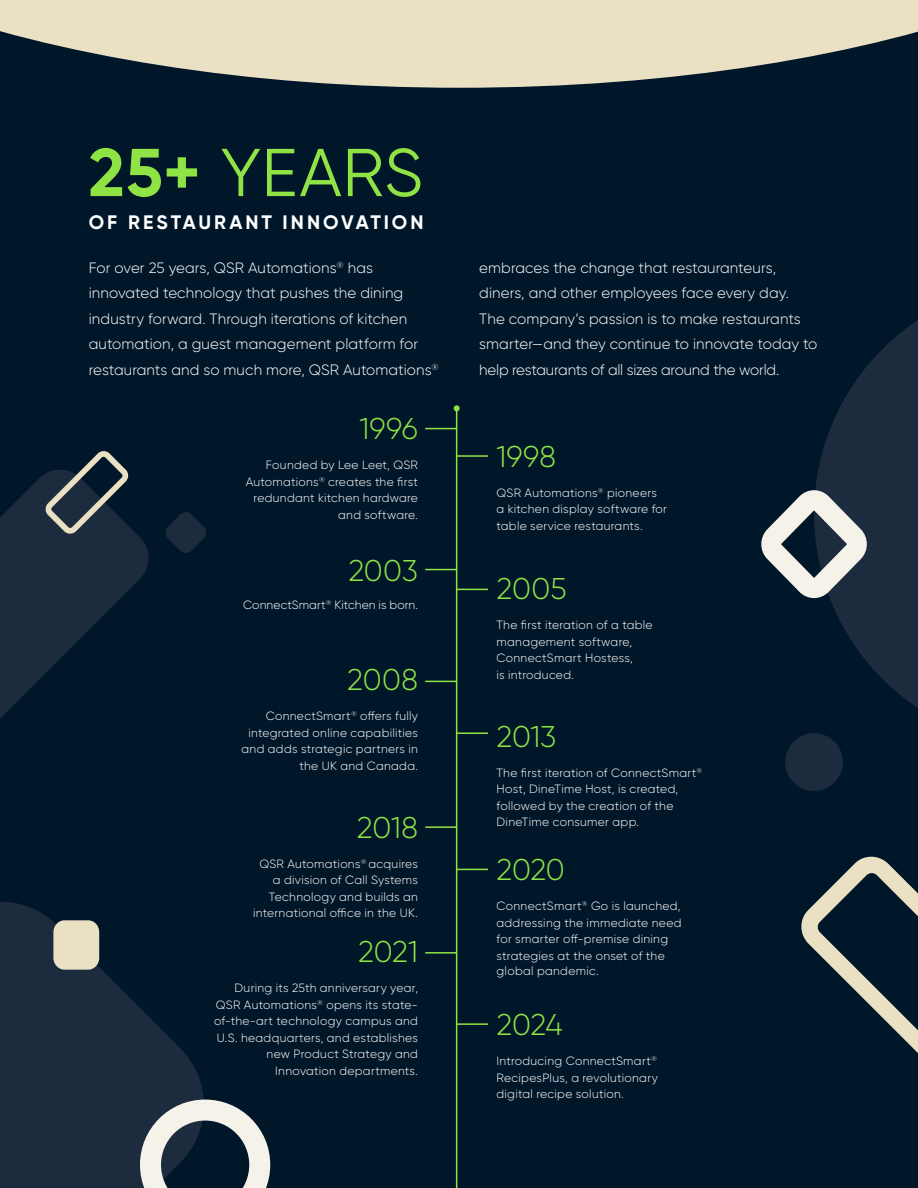
<style>
.page{position:relative;width:918px;height:1188px;background:#001729}
.page>*{position:absolute;margin:0;border:0;box-sizing:border-box;transform-origin:0 0}
.t1{font:67.5px "Gilroy";letter-spacing:.01em;color:#8fe345}
.t2{font:300 30px "Gilroy";letter-spacing:-.01em;color:#8fe345}
.t3{font:700 19.5px "Gilroy";letter-spacing:.155em;color:#fff}
.t4{font:300 15px/25.5px "Gilroy";letter-spacing:.005em;color:#fff}
.t5{font:300 12px/16.5px "Gilroy";letter-spacing:.025em;color:#fff;text-align:right}
.t6{font:300 12px "Gilroy";letter-spacing:.005em;color:#fff}
.s1{font-weight:700}
</style>
<div class="page">
<svg style="left:814px;top:320px;width:104px;height:388px;fill:#1c2b3d"></svg>
<svg style="left:0;top:0;width:918px;height:88px;fill:#eae1c5"></svg>
<hr style="left:456px;top:408px;width:1px;height:780px;background:#8fe345">
<svg style="left:454px;top:405px;width:6px;height:6px"></svg>
<hr style="left:425px;top:428px;width:32px;height:1px;background:#8fe345">
<hr style="left:425px;top:569px;width:32px;height:1px;background:#8fe345">
<hr style="left:425px;top:681px;width:32px;height:1px;background:#8fe345">
<hr style="left:425px;top:826px;width:32px;height:2px;background:#8fe345">
<hr style="left:425px;top:952px;width:32px;height:2px;background:#8fe345">
<hr style="left:457px;top:869px;width:31px;height:1px;background:#8fe345">
<hr style="left:457px;top:1023px;width:31px;height:2px;background:#8fe345">
<hr style="left:457px;top:732px;width:31px;height:2px;background:#8fe345">
<hr style="left:457px;top:589px;width:31px;height:1px;background:#8fe345">
<hr style="left:457px;top:455px;width:31px;height:2px;background:#8fe345">
<svg style="left:801px;top:856px;width:117px;height:197px"></svg>
<div style="left:785px;top:733px;width:58px;height:58px;background:#1c2b3d;border-radius:50%"></div>
<svg style="left:0;top:902px;width:212px;height:286px;fill:#1c2b3d"></svg>
<svg style="left:165px;top:512px;width:41px;height:41px"></svg>
<div style="left:53px;top:920px;width:46px;height:50px;background:#eae1c5;border-radius:11px"></div>
<svg style="left:761px;top:490px;width:108px;height:108px"></svg>
<svg style="left:140px;top:1100px;width:130px;height:88px"></svg>
<svg style="left:0;top:474px;width:149px;height:245px;fill:#1c2b3d"></svg>
<svg style="left:45px;top:451px;width:84px;height:84px"></svg>
<p class="t1" style="left:89px;top:131px;width:336px"><span class="s1">25+</span> YEARS</p>
<p class="t3" style="left:89px;top:210px;width:336px">OF RESTAURANT INNOVATION</p>
<p class="t4" style="left:89px;top:255px;width:352px">For over 25 years, QSR Automations<sup>®</sup> has innovated technology that pushes the dining industry forward. Through iterations of kitchen automation, a guest management platform for restaurants and so much more, QSR Automations<sup>®</sup></p>
<p class="t2" style="left:359px;top:410px;width:60px">1996</p>
<p class="t5" style="left:246px;top:457px;width:174px">Founded by Lee Leet, QSR<br>Automations<sup>®</sup> creates the first redundant kitchen hardware and software.</p>
<p class="t2" style="left:348px;top:552px;width:71px">2003</p>
<p class="t6" style="left:243px;top:598px;width:176px">ConnectSmart<sup>®</sup> Kitchen is born.</p>
<p class="t2" style="left:347px;top:661px;width:72px">2008</p>
<p class="t5" style="left:242px;top:708px;width:178px">ConnectSmart<sup>®</sup> offers fully integrated online capabilities and adds strategic partners in the UK and Canada.</p>
<p class="t2" style="left:357px;top:809px;width:63px">2018</p>
<p class="t5" style="left:253px;top:855px;width:166px">QSR Automations<sup>®</sup> acquires a division of Call Systems<br>Technology and builds an international office in the UK.</p>
<p class="t2" style="left:358px;top:934px;width:61px">2021</p>
<p class="t5" style="left:214px;top:980px;width:205px">During its 25th anniversary year,<br>QSR Automations<sup>®</sup> opens its state&shy;of-the-art technology campus and<br>U.S. headquarters, and establishes new Product Strategy and<br>Innovation departments.</p>
<p class="t4" style="left:479px;top:255px;width:340px">embraces the change that restauranteurs, diners, and other employees face every day.<br>The company’s passion is to make restaurants smarter—and they continue to innovate today to help restaurants of all sizes around the world.</p>
<p class="t2" style="left:497px;top:438px;width:61px">1998</p>
<p class="t5" style="left:497px;top:484px;width:172px;text-align:left">QSR Automations<sup>®</sup> pioneers a kitchen display software for table service restaurants.</p>
<p class="t2" style="left:497px;top:570px;width:72px">2005</p>
<p class="t5" style="left:497px;top:617px;width:158px;text-align:left">The first iteration of a table management software,<br>ConnectSmart Hostess,<br>is introduced.</p>
<p class="t2" style="left:497px;top:718px;width:61px">2013</p>
<p class="t5" style="left:497px;top:764px;width:207px;text-align:left">The first iteration of ConnectSmart<sup>®<br></sup>Host, DineTime Host, is created, followed by the creation of the<br>DineTime consumer app.</p>
<p class="t2" style="left:497px;top:852px;width:70px">2020</p>
<p class="t5" style="left:497px;top:898px;width:186px;text-align:left">ConnectSmart<sup>®</sup> Go is launched, addressing the immediate need for smarter off-premise dining strategies at the onset of the</p>
<p class="t5" style="left:497px;top:962px;width:104px">global pandemic.</p>
<p class="t2" style="left:497px;top:1006px;width:68px">2024</p>
<p class="t5" style="left:497px;top:1053px;width:163px;text-align:justify">Introducing ConnectSmart<sup>® </sup>RecipesPlus, a revolutionary digital recipe solution.</p>
</div>
